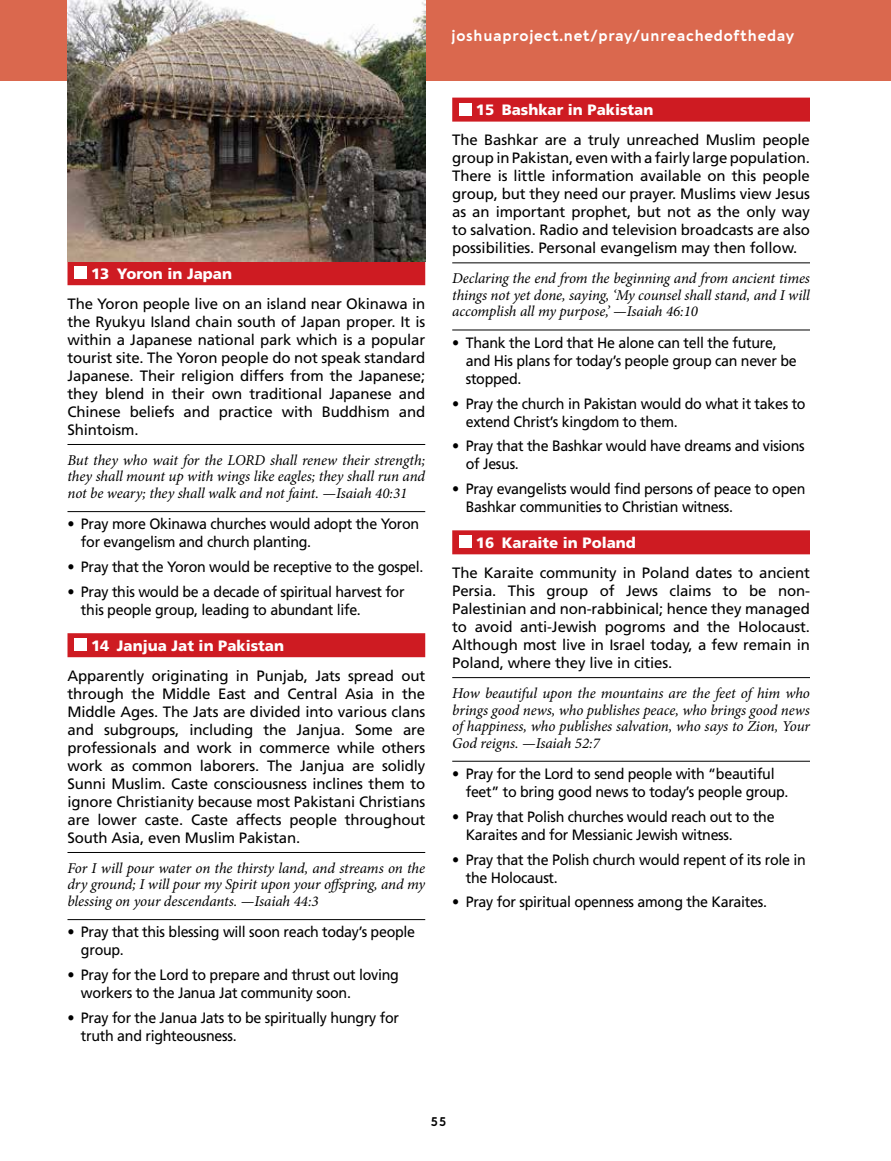
<style>
.page{position:relative;width:891px;height:1161px;background:#fff}
.page>*{position:absolute;margin:0;border:0;box-sizing:border-box;transform-origin:0 0}
.t1{font:15px/18px "Frutiger LT Std";letter-spacing:-.02em;color:#000;text-align:justify}
.t2{font:15px/18px "Frutiger LT Std";letter-spacing:-.02em;color:#000;scale:.95 1}
.t3{font:italic 15px/16.5px "Minion Pro";letter-spacing:-.01em;color:#000;text-align:justify}
.t4{font:900 15px "Frutiger LT Std";color:#fff}
.t5{font:700 15px "Aquawax Pro";letter-spacing:.05em;color:#fff}
.t6{font:700 12px "Aquawax Pro";color:#000}
</style>
<div class="page">
<div style="left:0;top:0;width:891px;height:81px;background:#da684e"></div>
<div style="left:68px;top:261px;width:357px;height:24px;background:#ce1b22"></div>
<hr style="left:68px;top:444px;width:357px;height:1px;background:#000">
<hr style="left:68px;top:511px;width:357px;height:1px;background:#000">
<div style="left:68px;top:633px;width:357px;height:24px;background:#ce1b22"></div>
<hr style="left:68px;top:852px;width:357px;height:1px;background:#000">
<hr style="left:68px;top:919px;width:357px;height:1px;background:#000">
<div style="left:74px;top:267px;width:13px;height:12px;background:#fff"></div>
<div style="left:74px;top:639px;width:13px;height:12px;background:#fff"></div>
<div style="left:452px;top:98px;width:358px;height:24px;background:#ce1b22"></div>
<hr style="left:452px;top:263px;width:358px;height:1px;background:#000">
<hr style="left:452px;top:330px;width:358px;height:1px;background:#000">
<div style="left:452px;top:530px;width:358px;height:24px;background:#ce1b22"></div>
<hr style="left:452px;top:677px;width:358px;height:1px;background:#000">
<hr style="left:452px;top:761px;width:358px;height:1px;background:#000">
<div style="left:459px;top:103px;width:12px;height:12px;background:#fff"></div>
<div style="left:459px;top:536px;width:12px;height:12px;background:#fff"></div>
<img style="left:68px;top:0;width:357px;height:261px">
<p class="t4" style="left:91px;top:265px;width:142px">13 Yoron in Japan</p>
<p class="t1" style="left:67px;top:295px;width:359px">The Yoron people live on an island near Okinawa in the Ryukyu Island chain south of Japan proper. It is within a Japanese national park which is a popular tourist site. The Yoron people do not speak standard Japanese. Their religion differs from the Japanese; they blend in their own traditional Japanese and Chinese beliefs and practice with Buddhism and Shintoism.</p>
<p class="t3" style="left:67px;top:452px;width:359px">But they who wait for the LORD shall renew their strength; they shall mount up with wings like eagles; they shall run and not be weary; they shall walk and not faint. —Isaiah 40:31</p>
<p class="t2" style="left:81px;top:515px;width:358px;text-indent:-13px">• Pray more Okinawa churches would adopt the Yoron for evangelism and church planting.</p>
<p class="t2" style="left:68px;top:558px;width:376px">• Pray that the Yoron would be receptive to the gospel.</p>
<p class="t2" style="left:81px;top:583px;width:342px;text-indent:-13px">• Pray this would be a decade of spiritual harvest for this people group, leading to abundant life.</p>
<p class="t4" style="left:91px;top:637px;width:194px">14 Janjua Jat in Pakistan</p>
<p class="t1" style="left:67px;top:667px;width:359px">Apparently originating in Punjab, Jats spread out through the Middle East and Central Asia in the Middle Ages. The Jats are divided into various clans and subgroups, including the Janjua. Some are professionals and work in commerce while others work as common laborers. The Janjua are solidly Sunni Muslim. Caste consciousness inclines them to ignore Christianity because most Pakistani Christians are lower caste. Caste affects people throughout South Asia, even Muslim Pakistan.</p>
<p class="t3" style="left:67px;top:860px;width:359px">For I will pour water on the thirsty land, and streams on the dry ground; I will pour my Spirit upon your offspring, and my blessing on your descendants. —Isaiah 44:3</p>
<p class="t2" style="left:81px;top:923px;width:353px;text-indent:-13px">• Pray that this blessing will soon reach today’s people group.</p>
<p class="t2" style="left:81px;top:966px;width:336px;text-indent:-13px">• Pray for the Lord to prepare and thrust out loving workers to the Janua Jat community soon.</p>
<p class="t2" style="left:81px;top:1009px;width:336px;text-indent:-13px">• Pray for the Janua Jats to be spiritually hungry for truth and righteousness.</p>
<p class="t5" style="left:452px;top:24px;width:344px">joshuaproject.net/pray/unreachedoftheday</p>
<p class="t4" style="left:476px;top:101px;width:179px">15 Bashkar in Pakistan</p>
<p class="t1" style="left:452px;top:131px;width:359px">The Bashkar are a truly unreached Muslim people group in Pakistan, even with a fairly large population.<br>There is little information available on this people group, but they need our prayer. Muslims view Jesus as an important prophet, but not as the only way to salvation. Radio and television broadcasts are also possibilities. Personal evangelism may then follow.</p>
<p class="t3" style="left:452px;top:270px;width:359px">Declaring the end from the beginning and from ancient times things not yet done, saying, ‘My counsel shall stand, and I will accomplish all my purpose,’ —Isaiah 46:10</p>
<p class="t2" style="left:466px;top:334px;width:350px;text-indent:-13px">• Thank the Lord that He alone can tell the future, and His plans for today’s people group can never be stopped.</p>
<p class="t2" style="left:466px;top:394px;width:359px;text-indent:-13px">• Pray the church in Pakistan would do what it takes to extend Christ’s kingdom to them.</p>
<p class="t2" style="left:466px;top:437px;width:358px;text-indent:-13px">• Pray that the Bashkar would have dreams and visions of Jesus.</p>
<p class="t2" style="left:466px;top:480px;width:359px;text-indent:-13px">• Pray evangelists would find persons of peace to open<br>Bashkar communities to Christian witness.</p>
<p class="t4" style="left:476px;top:534px;width:162px">16 Karaite in Poland</p>
<p class="t1" style="left:452px;top:564px;width:359px">The Karaite community in Poland dates to ancient Persia. This group of Jews claims to be non-Palestinian and non-rabbinical; hence they managed to avoid anti-Jewish pogroms and the Holocaust.<br>Although most live in Israel today, a few remain in Poland, where they live in cities.</p>
<p class="t3" style="left:452px;top:685px;width:359px">How beautiful upon the mountains are the feet of him who brings good news, who publishes peace, who brings good news of happiness, who publishes salvation, who says to Zion, Your God reigns. —Isaiah 52:7</p>
<p class="t2" style="left:466px;top:765px;width:341px;text-indent:-13px">• Pray for the Lord to send people with “beautiful feet” to bring good news to today’s people group.</p>
<p class="t2" style="left:466px;top:808px;width:327px;text-indent:-13px">• Pray that Polish churches would reach out to the<br>Karaites and for Messianic Jewish witness.</p>
<p class="t2" style="left:466px;top:850px;width:360px;text-indent:-13px">• Pray that the Polish church would repent of its role in the Holocaust.</p>
<p class="t2" style="left:452px;top:893px;width:333px">• Pray for spiritual openness among the Karaites.</p>
<p class="t6" style="left:431px;top:1113px;width:17px">55</p>
</div>
